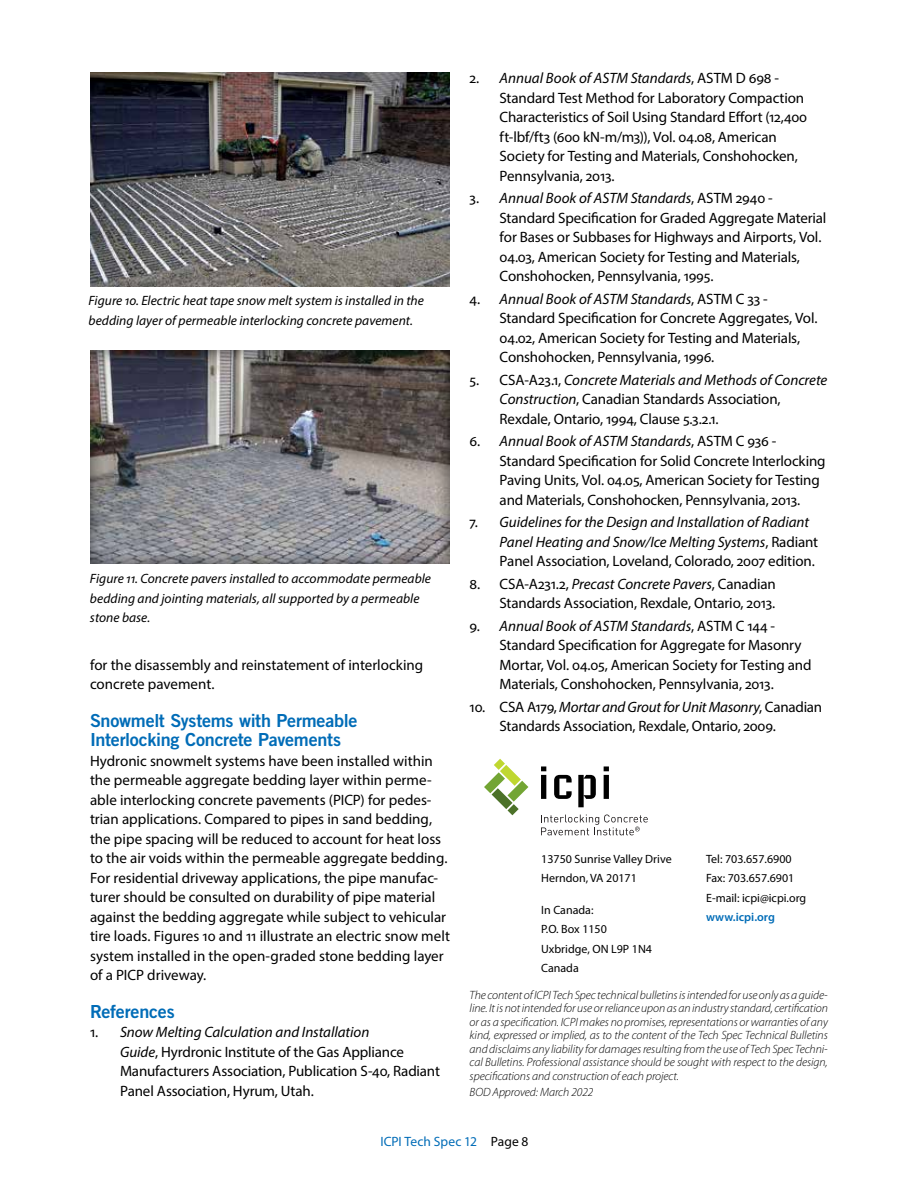
<style>
.page{position:relative;width:918px;height:1188px;background:#fff}
.page>*{position:absolute;margin:0;border:0;box-sizing:border-box;transform-origin:0 0}
.t1{font:18px/19.5px "Trade Gothic Bold Two";letter-spacing:-.015em;color:#006cb7}
.t2{font:15px/19.5px "Myriad Pro";letter-spacing:-.01em;color:#000}
.t3{font:italic 15px/19.5px "Myriad Pro";color:#000}
.t4{font:italic 13.5px/19.5px "Myriad Pro";letter-spacing:.005em;color:#000}
.t5{font:13.5px "Myriad Pro";color:#006cb7}
.t6{font:italic 300 12px/13.5px "Myriad Pro";letter-spacing:-.005em;color:#000;text-align:justify}
.t7{font:12px/19.5px "Myriad Pro";color:#000}
.t8{font:600 12px "Myriad Pro";color:#006cb7}
.s1{font-style:italic}
.s2{font-style:normal}
.s3{color:#000}
</style>
<div class="page">
<svg style="left:484px;top:759px;width:44px;height:56px"></svg>
<svg style="left:541px;top:766px;width:5px;height:33px"></svg>
<svg style="left:554px;top:775px;width:18px;height:24px"></svg>
<svg style="left:578px;top:775px;width:18px;height:32px"></svg>
<svg style="left:604px;top:766px;width:5px;height:33px"></svg>
<svg style="left:541px;top:815px;width:107px;height:20px"></svg>
<img style="left:90px;top:72px;width:360px;height:214px">
<div style="left:90px;top:350px;width:363px;height:216px;background:#000;opacity:.6"></div>
<p class="t4" style="left:88px;top:291px;width:337px">Figure 10. Electric heat tape snow melt system is installed in the bedding layer of permeable interlocking concrete pavement.</p>
<p class="t4" style="left:90px;top:569px;width:343px">Figure 11. Concrete pavers installed to accommodate permeable bedding and jointing materials, all supported by a permeable stone base.</p>
<p class="t2" style="left:90px;top:655px;width:335px">for the disassembly and reinstatement of interlocking concrete pavement.</p>
<p class="t1" style="left:90px;top:710px;width:269px">Snowmelt Systems with Permeable<br>Interlocking Concrete Pavements</p>
<p class="t2" style="left:90px;top:751px;width:361px">Hydronic snowmelt systems have been installed within the permeable aggregate bedding layer within perme&shy;able interlocking concrete pavements (PICP) for pedes&shy;trian applications. Compared to pipes in sand bedding, the pipe spacing will be reduced to account for heat loss to the air voids within the permeable aggregate bedding.<br>For residential driveway applications, the pipe manufac&shy;turer should be consulted on durability of pipe material against the bedding aggregate while subject to vehicular tire loads. Figures 10 and 11 illustrate an electric snow melt system installed in the open-graded stone bedding layer of a PICP driveway.</p>
<p class="t1" style="left:90px;top:1001px;width:86px">References</p>
<p class="t2" style="left:120px;top:1022px;width:322px;text-indent:-30px">1. <span class="s1">Snow Melting Calculation and Installation<br>Guide</span>, Hyrdronic Institute of the Gas Appliance Manufacturers Association, Publication S-40, Radiant Panel Association, Hyrum, Utah.</p>
<p class="t2" style="left:500px;top:68px;width:309px;text-indent:-30px">2. <span class="s1">Annual Book of ASTM Standards</span>, ASTM D 698 - Standard Test Method for Laboratory Compaction Characteristics of Soil Using Standard Effort (12,400 ft-lbf/ft3 (600 kN-m/m3)), Vol. 04.08, American Society for Testing and Materials, Conshohocken, Pennsylvania, 2013.</p>
<p class="t2" style="left:500px;top:188px;width:328px;text-indent:-30px">3. <span class="s1">Annual Book of ASTM Standards</span>, ASTM 2940 - Standard Specification for Graded Aggregate Material for Bases or Subbases for Highways and Airports, Vol.<br>04.03, American Society for Testing and Materials, Conshohocken, Pennsylvania, 1995.</p>
<p class="t2" style="left:500px;top:289px;width:319px;text-indent:-30px">4. <span class="s1">Annual Book of ASTM Standards</span>, ASTM C 33 - Standard Specification for Concrete Aggregates, Vol.<br>04.02, American Society for Testing and Materials, Conshohocken, Pennsylvania, 1996.</p>
<p class="t2" style="left:500px;top:370px;width:329px;text-indent:-30px">5. CSA-A23.1, <span class="s1">Concrete Materials and Methods of Concrete<br>Construction</span>, Canadian Standards Association,<br>Rexdale, Ontario, 1994, Clause 5.3.2.1.</p>
<p class="t2" style="left:500px;top:431px;width:327px;text-indent:-30px">6. <span class="s1">Annual Book of ASTM Standards</span>, ASTM C 936 - Standard Specification for Solid Concrete Interlocking Paving Units, Vol. 04.05, American Society for Testing and Materials, Conshohocken, Pennsylvania, 2013.</p>
<p class="t3" style="left:500px;top:512px;width:320px;text-indent:-30px"><span class="s2">7.</span> Guidelines for the Design and Installation of Radiant<br>Panel Heating and Snow/Ice Melting Systems<span class="s2">, Radiant<br>Panel Association, Loveland, Colorado, 2007 edition.</span></p>
<p class="t2" style="left:470px;top:574px;width:308px;text-align:right">8. CSA-A231.2, <span class="s1">Precast Concrete Pavers</span>, Canadian<br>Standards Association, Rexdale, Ontario, 2013.</p>
<p class="t2" style="left:500px;top:616px;width:313px;text-indent:-30px">9. <span class="s1">Annual Book of ASTM Standards</span>, ASTM C 144 - Standard Specification for Aggregate for Masonry Mortar, Vol. 04.05, American Society for Testing and Materials, Conshohocken, Pennsylvania, 2013.</p>
<p class="t2" style="left:500px;top:697px;width:324px;text-indent:-30px">10. CSA A179, <span class="s1">Mortar and Grout for Unit Masonry</span>, Canadian<br>Standards Association, Rexdale, Ontario, 2009.</p>
<p class="t7" style="left:541px;top:849px;width:132px">13750 Sunrise Valley Drive<br>Herndon, VA 20171</p>
<p class="t7" style="left:541px;top:900px;width:112px">In Canada:<br>P.O. Box 1150<br>Uxbridge, ON L9P 1N4<br>Canada</p>
<p class="t7" style="left:706px;top:849px;width:102px">Tel: 703.657.6900<br>Fax: 703.657.6901<br>E-mail: icpi@icpi.org</p>
<p class="t8" style="left:706px;top:910px;width:70px">www.icpi.org</p>
<p class="t6" style="left:470px;top:988px;width:360px">The content of ICPI Tech Spec technical bulletins is intended for use only as a guide&shy;line. It is not intended for use or reliance upon as an industry standard, certification or as a specification. ICPI makes no promises, representations or warranties of any kind, expressed or implied, as to the content of the Tech Spec Technical Bulletins and disclaims any liability for damages resulting from the use of Tech Spec Techni&shy;cal Bulletins. Professional assistance should be sought with respect to the design, specifications and construction of each project.</p>
<p class="t6" style="left:470px;top:1085px;width:125px">BOD Approved: March 2022</p>
<p class="t5" style="left:380px;top:1133px;width:150px">ICPI Tech Spec 12 <span class="s3">Page 8</span></p>
</div>
